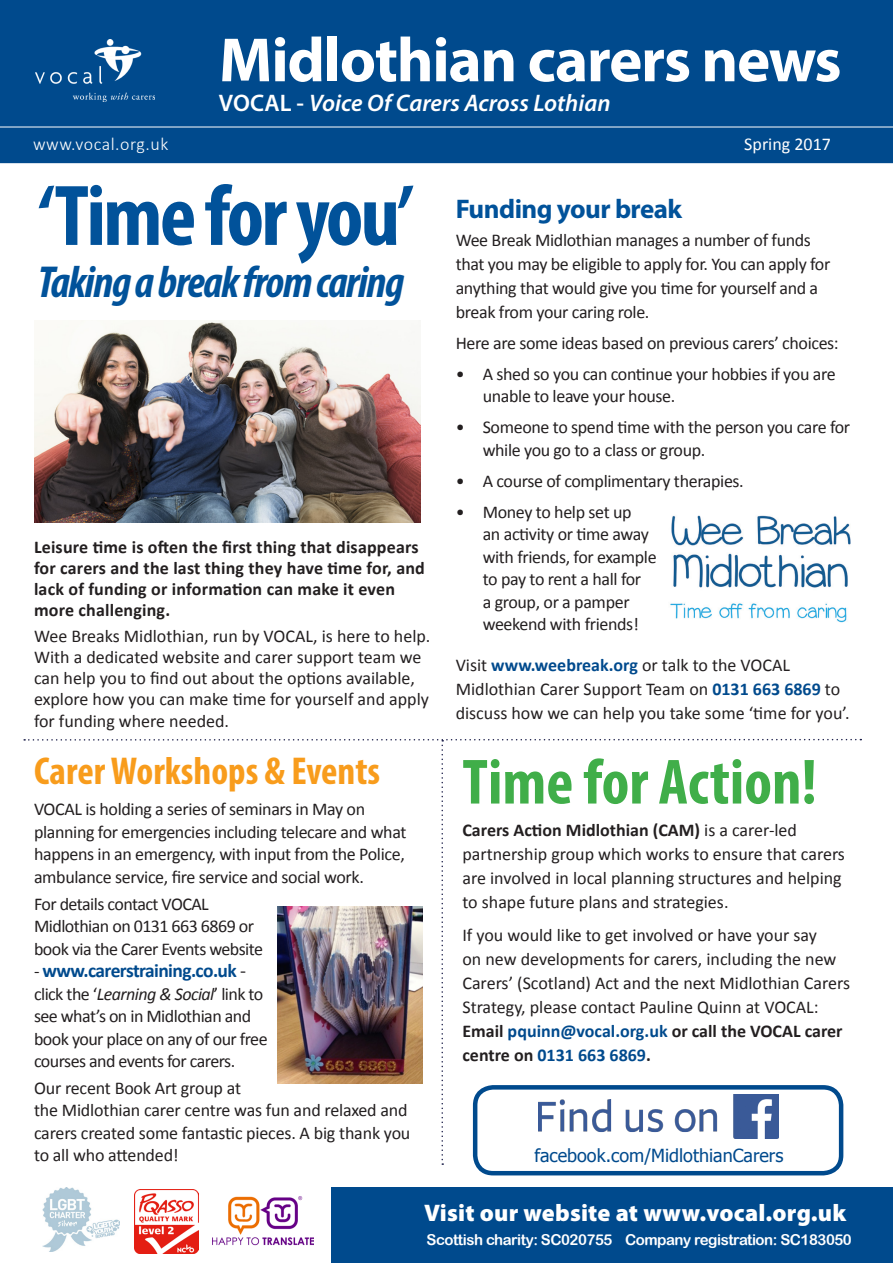
<style>
.page{position:relative;width:893px;height:1263px;background:#fff}
.page>*{position:absolute;margin:0;border:0;box-sizing:border-box;transform-origin:0 0}
.t1{font:700 condensed 87px "Myriad Pro";letter-spacing:-.03em;color:#01529a}
.t2{font:700 condensed 64.5px "Myriad Pro";color:#40ae49}
.t3{font:700 63px "Myriad Pro";letter-spacing:-.02em;color:#fff}
.t4{font:italic 700 condensed 45px "Myriad Pro";letter-spacing:-.03em;color:#01529a}
.t5{font:700 condensed 39px "Myriad Pro";color:#f89c1c}
.t6{font:700 27px "Myriad Pro";letter-spacing:-.02em;color:#01529a}
.t7{font:900 24px "Myriad Pro";letter-spacing:.01em;color:#fff}
.t8{font:italic 600 24px "Myriad Pro";color:#fff}
.t9{font:700 19.5px "Calibri";letter-spacing:-.03em;color:#004a8d}
.t10{font:18px/22.5px "Calibri";letter-spacing:-.02em;color:#231f20}
.t11{font:18px/24px "Calibri";color:#231f20}
.t12{font:700 18px/21px "Calibri";letter-spacing:.01em;color:#231f20}
.t13{font:18px "Tahoma";color:#004a8d}
.t14{font:18px "Calibri";color:#fff}
.t15{font:300 18px "Calibri";letter-spacing:.03em;color:#fff}
.t16{font:15px "Arial Rounded MT Bold";letter-spacing:-.03em;color:#fff}
.s1{font-style:normal}
.s2{font-weight:400;font-size:18px;color:#231f20}
.s3{font-weight:400;color:#231f20}
.s4{font-style:italic}
.s5{font-weight:700;color:#004a8d}
.s6{font-weight:700}
</style>
<div class="page">
<svg style="left:49px;top:1189px;width:265px;height:63px"></svg>
<img style="left:213px;top:1195px;width:100px;height:52px">
<img style="left:135px;top:1190px;width:64px;height:64px">
<img style="left:42px;top:1187px;width:78px;height:64px">
<div style="left:332px;top:1187px;width:561px;height:76px;background:#004a8d"></div>
<svg style="left:0;top:127px;width:893px;height:37px;background:#1c5d99"></svg>
<div style="left:33px;top:136px;width:855px;height:26px;background:#004a8d"></div>
<div style="left:0;top:0;width:893px;height:127px;background:#004a8d"></div>
<img style="left:36px;top:40px;width:119px;height:62px">
<div style="left:473px;top:1085px;width:370px;height:90px;border:4px solid #004a8d;border-radius:18px"></div>
<img style="left:35px;top:320px;width:386px;height:203px">
<img style="left:670px;top:515px;width:181px;height:107px">
<svg style="left:24px;top:739px;width:837px;height:426px"></svg>
<h3 class="t3" style="left:219px;top:19px;width:624px">Midlothian carers news</h3>
<h3 class="t8" style="left:219px;top:88px;width:393px"><span class="s1">VOCAL -</span> Voice Of Carers Across Lothian</h3>
<p class="t15" style="left:33px;top:133px;width:137px">www.vocal.org.uk</p>
<p class="t14" style="left:744px;top:132px;width:88px">Spring 2017</p>
<p class="t14" style="left:744px;top:132px;width:101px">Autumn 2016</p>
<h1 class="t1" style="left:38px;top:162px;width:378px">‘Time for you’</h1>
<h3 class="t4" style="left:38px;top:254px;width:368px">Taking a break from caring</h3>
<p class="t12" style="left:34px;top:537px;width:392px">Leisure time is often the first thing that disappears for carers and the last thing they have time for, and lack of funding or information can make it even more challenging.</p>
<p class="t11" style="left:34px;top:625px;width:398px;line-height:21.5px">Wee Breaks Midlothian, run by VOCAL, is here to help.<br>With a dedicated website and carer support team we can help you to find out about the options available, explore how you can make time for yourself and apply for funding where needed.</p>
<h3 class="t5" style="left:34px;top:747px;width:348px">Carer Workshops &amp; Events</h3>
<p class="t10" style="left:34px;top:798px;width:374px">VOCAL is holding a series of seminars in May on planning for emergencies including telecare and what happens in an emergency, with input from the Police, ambulance service, fire service and social work.</p>
<p class="t10" style="left:34px;top:892px;width:231px">For details contact VOCAL<br>Midlothian on 0131 663 6869 or book via the Carer Events website</p>
<p class="t9" style="left:34px;top:958px;width:214px"><span class="s2">-</span> www.carerstraining.co.uk <span class="s3">-</span></p>
<p class="t10" style="left:34px;top:982px;width:235px">click the ‘<span class="s4">Learning &amp; Social</span>’ link to see what’s on in Midlothian and book your place on any of our free courses and events for carers.</p>
<p class="t10" style="left:34px;top:1077px;width:378px">Our recent Book Art group at<br>the Midlothian carer centre was fun and relaxed and carers created some fantastic pieces. A big thank you to all who attended!</p>
<h3 class="t6" style="left:456px;top:191px;width:228px">Funding your break</h3>
<p class="t10" style="left:456px;top:228px;width:376px;line-height:24px">Wee Break Midlothian manages a number of funds that you may be eligible to apply for. You can apply for anything that would give you time for yourself and a break from your caring role.</p>
<p class="t10" style="left:456px;top:332px;width:385px">Here are some ideas based on previous carers’ choices:</p>
<p class="t10" style="left:483px;top:363px;width:354px;text-indent:-27px">• A shed so you can continue your hobbies if you are unable to leave your house.</p>
<p class="t10" style="left:483px;top:416px;width:369px;text-indent:-27px">• Someone to spend time with the person you care for while you go to a class or group.</p>
<p class="t10" style="left:456px;top:470px;width:290px">• A course of complimentary therapies.</p>
<p class="t10" style="left:483px;top:501px;width:175px;text-indent:-27px">• Money to help set up<br>an activity or time away with friends, for example to pay to rent a hall for<br>a group, or a pamper weekend with friends!</p>
<p class="t11" style="left:456px;top:653px;width:396px">Visit <span class="s5">www.weebreak.org</span> or talk to the VOCAL<br>Midlothian Carer Support Team on <span class="s5">0131 663 6869</span> to discuss how we can help you take some ‘time for you’.</p>
<h2 class="t2" style="left:462px;top:742px;width:356px">Time for Action!</h2>
<p class="t11" style="left:462px;top:818px;width:384px"><span class="s6">Carers Action Midlothian (CAM)</span> is a carer-led partnership group which works to ensure that carers are involved in local planning structures and helping to shape future plans and strategies.</p>
<p class="t11" style="left:462px;top:923px;width:389px">If you would like to get involved or have your say<br>on new developments for carers, including the new Carers’ (Scotland) Act and the next Midlothian Carers Strategy, please contact Pauline Quinn at VOCAL:<br><span class="s6">Email</span> <span class="s5">pquinn@vocal.org.uk</span> <span class="s6">or call the VOCAL carer centre on</span> <span class="s5">0131 663 6869</span><span class="s6">.</span></p>
<p class="t13" style="left:534px;top:1143px;width:250px">facebook.com/MidlothianCarers</p>
<h3 class="t7" style="left:424px;top:1197px;width:423px">Visit our website at www.vocal.org.uk</h3>
<p class="t16" style="left:426px;top:1230px;width:427px">Scottish charity: SC020755 Company registration: SC183050</p>
</div>
